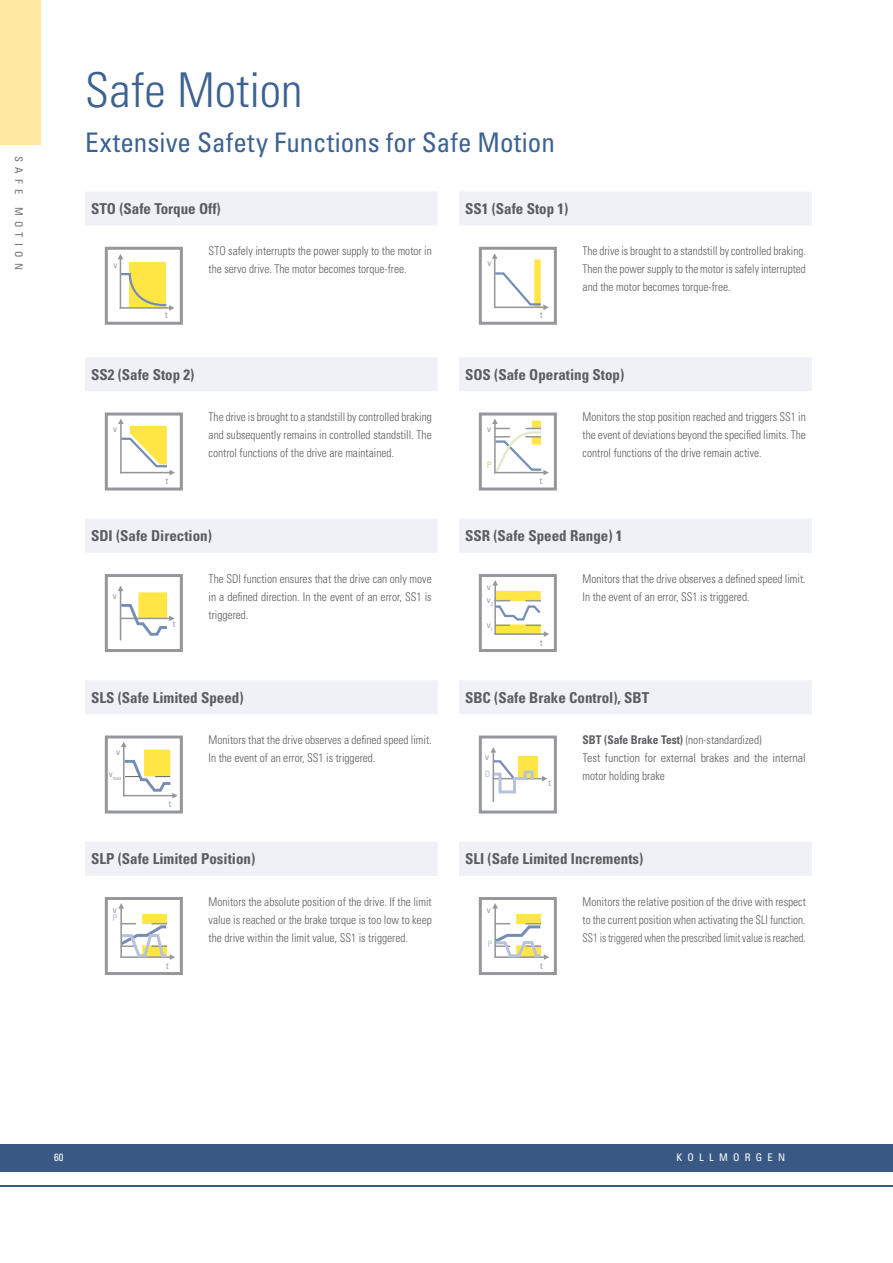
<style>
.page{position:relative;width:893px;height:1263px;background:#fff}
.page>*{position:absolute;margin:0;border:0;box-sizing:border-box;transform-origin:0 0}
.t1{font:300 condensed 48px "Univers LT Std";color:#3c6292}
.t2{font:condensed 27px "Univers LT Std";letter-spacing:.005em;color:#3c6292}
.t3{font:700 condensed 15px "Univers LT Std";color:#5b5c5f}
.t4{font:300 condensed 12px/18px "Univers LT Std";color:#5b5c5f;scale:.95 1}
.t5{font:300 condensed 12px/18px "Univers LT Std";color:#5b5c5f;text-align:justify;scale:.94 1}
.t6{font:300 condensed 12px/18px "Univers LT Std";color:#5b5c5f;text-align:justify;scale:.93 1}
.t7{font:condensed 10.5px "Univers LT Std";letter-spacing:.5em;color:#fff}
.t8{font:condensed 10.5px "Univers";letter-spacing:.5em;color:#6f7073}
.t9{font:condensed 9px/12.6px "Univers LT Std";color:#95979a}
.t10{font:condensed 9px "Univers LT Std";color:#b7c3db}
.t11{font:condensed 9px "Univers LT Std";color:#c4d399}
.t12{font:condensed 5.25px "Univers LT Std";color:#95979a}
.s1{font-weight:700}
</style>
<div class="page">
<div style="left:0;top:0;width:40px;height:145px;background:#ffe8a2"></div>
<svg style="left:85px;top:192px;width:726px;height:684px"></svg>
<div style="left:105px;top:247px;width:78px;height:78px;border:3px solid #95979a"></div>
<svg style="left:118px;top:254px;width:56px;height:57px"></svg>
<div style="left:479px;top:247px;width:78px;height:78px;border:3px solid #95979a"></div>
<svg style="left:492px;top:253px;width:57px;height:57px"></svg>
<div style="left:105px;top:413px;width:78px;height:78px;border:3px solid #95979a"></div>
<svg style="left:118px;top:419px;width:57px;height:56px"></svg>
<div style="left:479px;top:413px;width:78px;height:78px;border:3px solid #95979a"></div>
<svg style="left:492px;top:419px;width:57px;height:56px"></svg>
<div style="left:105px;top:574px;width:78px;height:78px;border:3px solid #95979a"></div>
<svg style="left:118px;top:586px;width:57px;height:54px"></svg>
<div style="left:479px;top:574px;width:78px;height:78px;border:3px solid #95979a"></div>
<svg style="left:492px;top:580px;width:57px;height:57px"></svg>
<div style="left:105px;top:736px;width:78px;height:78px;border:3px solid #95979a"></div>
<svg style="left:121px;top:742px;width:57px;height:56px"></svg>
<div style="left:479px;top:736px;width:78px;height:78px;border:3px solid #95979a"></div>
<svg style="left:490px;top:747px;width:57px;height:55px"></svg>
<div style="left:105px;top:897px;width:78px;height:78px;border:3px solid #95979a"></div>
<svg style="left:118px;top:903px;width:57px;height:57px"></svg>
<div style="left:479px;top:897px;width:78px;height:78px;border:3px solid #95979a"></div>
<svg style="left:492px;top:903px;width:57px;height:57px"></svg>
<div style="left:0;top:1144px;width:892px;height:27px;background:#395984"></div>
<hr style="left:0;top:1185px;width:892px;height:2px;background:#395984">
<p class="t8" style="left:23px;top:156px;width:115px;rotate:90deg">SAFE MOTION</p>
<h1 class="t1" style="left:85px;top:70px;width:219px">Safe Motion</h1>
<h2 class="t2" style="left:85px;top:131px;width:471px">Extensive Safety Functions for Safe Motion</h2>
<p class="t3" style="left:91px;top:202px;width:131px">STO (Safe Torque Off)</p>
<p class="t3" style="left:465px;top:202px;width:105px">SS1 (Safe Stop 1)</p>
<p class="t9" style="left:114px;top:259px;width:5px">v</p>
<p class="t9" style="left:165px;top:309px;width:4px">t</p>
<p class="t4" style="left:209px;top:243px;width:236px">STO safely interrupts the power supply to the motor in the servo drive. The motor becomes torque-free.</p>
<p class="t9" style="left:487px;top:257px;width:5px">v</p>
<p class="t9" style="left:540px;top:309px;width:4px">t</p>
<p class="t6" style="left:582px;top:243px;width:241px">The drive is brought to a standstill by controlled braking.<br>Then the power supply to the motor is safely interrupted and the motor becomes torque-free.</p>
<p class="t3" style="left:91px;top:368px;width:105px">SS2 (Safe Stop 2)</p>
<p class="t3" style="left:465px;top:368px;width:161px">SOS (Safe Operating Stop)</p>
<p class="t9" style="left:113px;top:423px;width:5px">v</p>
<p class="t9" style="left:166px;top:475px;width:4px">t</p>
<p class="t5" style="left:209px;top:409px;width:239px">The drive is brought to a standstill by controlled braking and subsequently remains in controlled standstill. The control functions of the drive are maintained.</p>
<p class="t9" style="left:487px;top:423px;width:5px">v</p>
<p class="t11" style="left:487px;top:461px;width:7px">P</p>
<p class="t9" style="left:540px;top:475px;width:4px">t</p>
<p class="t4" style="left:582px;top:409px;width:236px;text-align:justify">Monitors the stop position reached and triggers SS1 in the event of deviations beyond the specified limits. The control functions of the drive remain active.</p>
<p class="t3" style="left:91px;top:530px;width:122px">SDI (Safe Direction)</p>
<p class="t3" style="left:465px;top:530px;width:159px">SSR (Safe Speed Range) 1</p>
<p class="t9" style="left:113px;top:590px;width:5px">v</p>
<p class="t9" style="left:173px;top:618px;width:4px">t</p>
<p class="t4" style="left:209px;top:570px;width:236px;text-align:justify">The SDI function ensures that the drive can only move in a defined direction. In the event of an error, SS1 is triggered.</p>
<p class="t9" style="left:487px;top:581px;width:8px">v v<sub>2</sub></p>
<p class="t9" style="left:487px;top:619px;width:8px">v<sub>1</sub></p>
<p class="t9" style="left:540px;top:637px;width:4px">t</p>
<p class="t4" style="left:582px;top:570px;width:236px">Monitors that the drive observes a defined speed limit.<br>In the event of an error, SS1 is triggered.</p>
<p class="t3" style="left:91px;top:691px;width:154px">SLS (Safe Limited Speed)</p>
<p class="t3" style="left:465px;top:691px;width:186px">SBC (Safe Brake Control), SBT</p>
<p class="t9" style="left:116px;top:746px;width:5px">v</p>
<p class="t12" style="left:109px;top:776px;width:14px"><sup>v</sup>max</p>
<p class="t9" style="left:169px;top:798px;width:4px">t</p>
<p class="t4" style="left:209px;top:732px;width:236px">Monitors that the drive observes a defined speed limit.<br>In the event of an error, SS1 is triggered.</p>
<p class="t9" style="left:485px;top:751px;width:5px">v</p>
<p class="t10" style="left:485px;top:770px;width:7px">D</p>
<p class="t9" style="left:548px;top:777px;width:4px">t</p>
<p class="t4" style="left:582px;top:732px;width:236px"><span class="s1">SBT (Safe Brake Test)</span> (non-standardized)<br>Test function for external brakes and the internal motor holding brake</p>
<p class="t3" style="left:91px;top:853px;width:166px">SLP (Safe Limited Position)</p>
<p class="t3" style="left:465px;top:853px;width:180px">SLI (Safe Limited Increments)</p>
<p class="t9" style="left:113px;top:904px;width:5px">v</p>
<p class="t10" style="left:113px;top:914px;width:7px">P</p>
<p class="t9" style="left:166px;top:960px;width:4px">t</p>
<p class="t4" style="left:209px;top:893px;width:236px;text-align:justify">Monitors the absolute position of the drive. If the limit value is reached or the brake torque is too low to keep the drive within the limit value, SS1 is triggered.</p>
<p class="t9" style="left:487px;top:904px;width:5px">v</p>
<p class="t10" style="left:487px;top:940px;width:7px">P</p>
<p class="t9" style="left:540px;top:960px;width:4px">t</p>
<p class="t4" style="left:582px;top:893px;width:236px;text-align:justify">Monitors the relative position of the drive with respect to the current position when activating the SLI function.<br>SS1 is triggered when the prescribed limit value is reached.</p>
<p class="t7" style="left:54px;top:1153px;width:11px">60</p>
<p class="t7" style="left:676px;top:1153px;width:110px">KOLLMORGEN</p>
</div>
